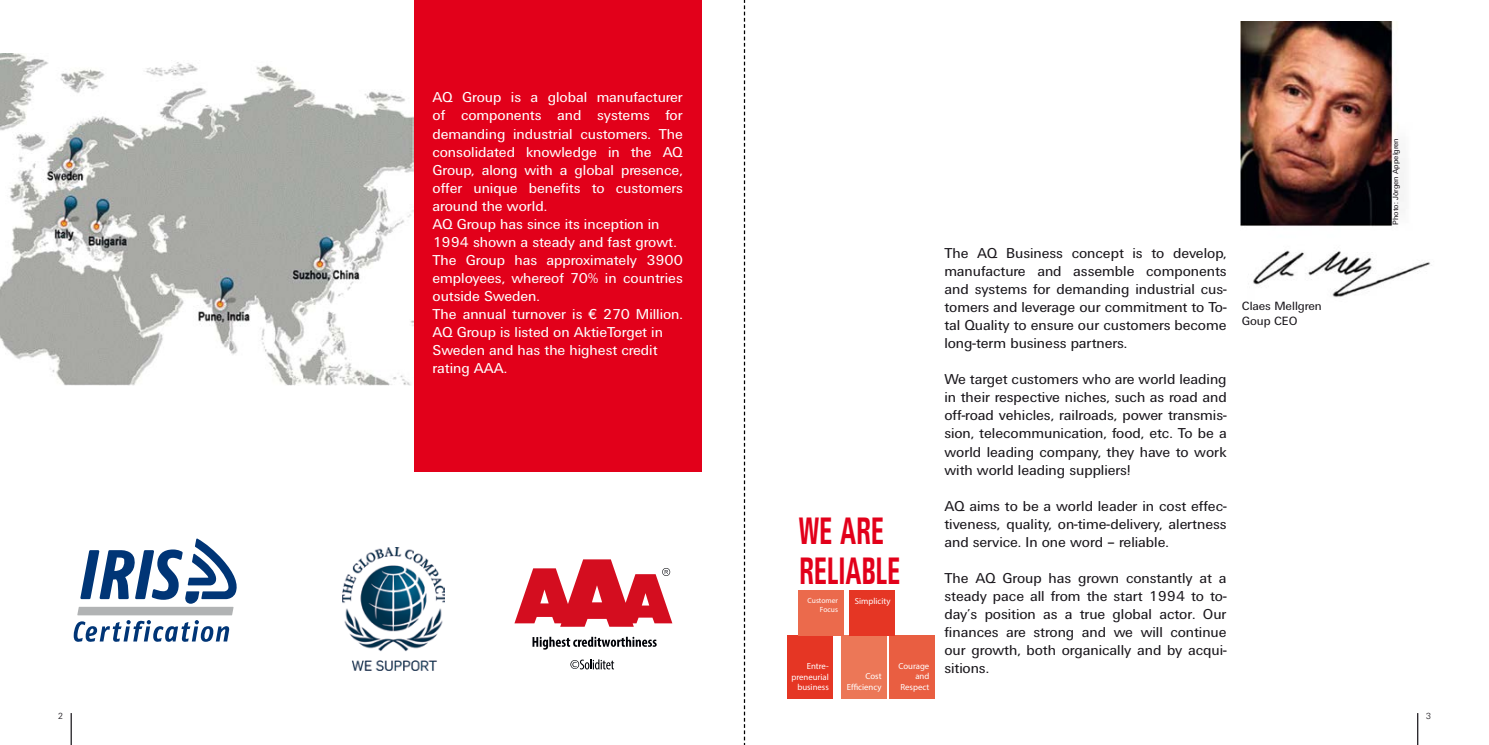
<style>
.page{position:relative;width:1489px;height:745px;background:#fff}
.page>*{position:absolute;margin:0;border:0;box-sizing:border-box;transform-origin:0 0}
.t1{font:700 condensed 41.25px/40px "Universum Bg";letter-spacing:.005em;color:#e2001a;scale:.64 1}
.t2{font:15px/18px "Universum Bg";color:#1a171c;text-align:justify}
.t3{font:15px/18px "Universum Bg";color:#fff}
.t4{font:12.5px/15px "Universum Bg";color:#1a171c}
.t5{font:300 10px "Universum Bg";color:#1a171c}
.t6{font:8.75px/10.5px "Myriad Pro";color:#fff;text-align:right}
.t7{font:8px "Universum Bg";color:#1a171c}
.t8{font:7.5px/9px "Myriad Pro";color:#fff;text-align:right}
</style>
<div class="page">
<div style="left:415px;top:0;width:287px;height:471px;background:#e2001a"></div>
<img style="left:0;top:53px;width:413px;height:332px">
<svg style="left:74px;top:538px;width:163px;height:103px"></svg>
<img style="left:342px;top:547px;width:102px;height:123px">
<svg style="left:532px;top:636px;width:124px;height:13px"></svg>
<svg style="left:570px;top:659px;width:44px;height:10px"></svg>
<svg style="left:514px;top:559px;width:158px;height:67px"></svg>
<img style="left:1240px;top:22px;width:191px;height:276px">
<div style="left:787px;top:635px;width:45px;height:63px;background:#e53624"></div>
<div style="left:888px;top:635px;width:46px;height:63px;background:#e95e41"></div>
<div style="left:840px;top:635px;width:46px;height:63px;background:#ec7757"></div>
<div style="left:797px;top:589px;width:46px;height:46px;background:#eb6a4c"></div>
<div style="left:849px;top:589px;width:45px;height:46px;background:#e53624"></div>
<hr style="left:71px;top:712px;width:1px;height:32px;background:#1a171c">
<hr style="left:1416px;top:712px;width:2px;height:32px;background:#1a171c">
<svg style="left:743px;top:0;width:2px;height:744px"></svg>
<p class="t3" style="left:432px;top:89px;width:252px">AQ Group is a global manufacturer of components and systems for demanding industrial customers. The consolidated knowledge in the AQ<br>Group, along with a global presence, offer unique benefits to customers around the world.<br>AQ Group has since its inception in<br>1994 shown a steady and fast growt.<br>The Group has approximately 3900 employees, whereof 70% in countries outside Sweden.<br>The annual turnover is € 270 Million.<br>AQ Group is listed on AktieTorget in<br>Sweden and has the highest credit rating AAA.</p>
<h1 class="t1" style="left:799px;top:513px;width:160px">WE ARE<br>RELIABLE</h1>
<p class="t8" style="left:807px;top:595px;width:32px">Customer<br>Focus</p>
<p class="t6" style="left:854px;top:595px;width:37px">Simplicity</p>
<p class="t6" style="left:791px;top:660px;width:39px">Entre&shy;preneurial business</p>
<p class="t6" style="left:898px;top:660px;width:32px">Courage and<br>Respect</p>
<p class="t6" style="left:846px;top:670px;width:36px">Cost<br>Efficiency</p>
<p class="t2" style="left:944px;top:245px;width:284px">The AQ Business concept is to develop, manufacture and assemble components and systems for demanding industrial cus&shy;tomers and leverage our commitment to To&shy;tal Quality to ensure our customers become long-term business partners.</p>
<p class="t2" style="left:944px;top:371px;width:284px">We target customers who are world leading in their respective niches, such as road and off-road vehicles, railroads, power transmis&shy;sion, telecommunication, food, etc. To be a world leading company, they have to work with world leading suppliers!</p>
<p class="t2" style="left:944px;top:497px;width:284px">AQ aims to be a world leader in cost effec&shy;tiveness, quality, on-time-delivery, alertness and service. In one word – reliable.</p>
<p class="t2" style="left:944px;top:569px;width:284px">The AQ Group has grown constantly at a steady pace all from the start 1994 to to&shy;day’s position as a true global actor. Our finances are strong and we will continue our growth, both organically and by acqui&shy;sitions.</p>
<p class="t4" style="left:1241px;top:298px;width:81px">Claes Mellgren<br>Goup CEO</p>
<p class="t7" style="left:1391px;top:224px;width:88px;rotate:-90deg">Photo: Jorgen Appelgren</p>
<p class="t5" style="left:58px;top:710px;width:6px">2</p>
<p class="t5" style="left:1425px;top:710px;width:6px">3</p>
</div>
